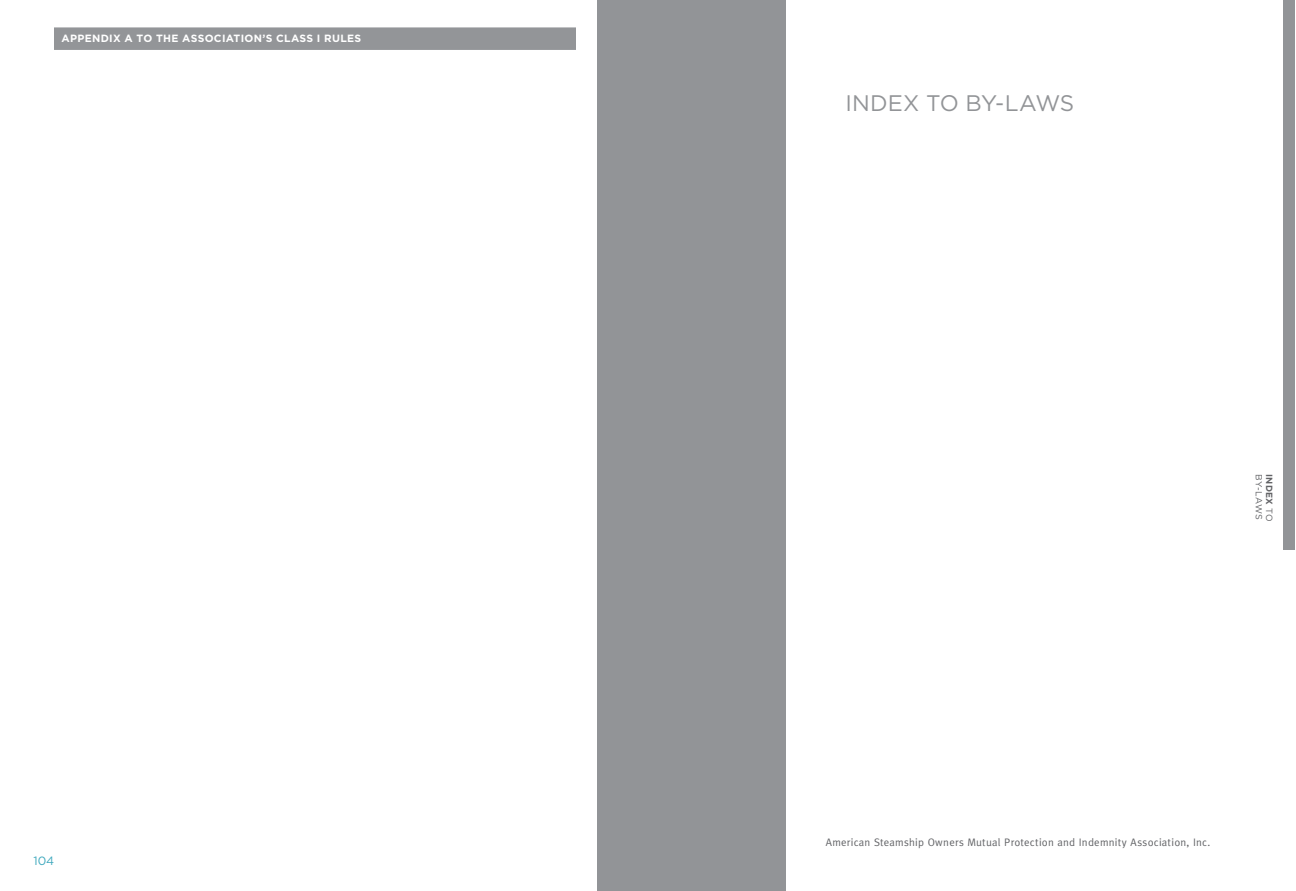
<style>
.page{position:relative;width:1296px;height:891px;background:#fff}
.page>*{position:absolute;margin:0;border:0;box-sizing:border-box;transform-origin:0 0}
.t1{font:22.5px "Gotham";color:#929497}
.t2{font:12px "Gotham";color:#40a9be}
.t3{font:10.8px "Meta";letter-spacing:.025em;color:#626366}
.t4{font:700 10.5px "Gotham";letter-spacing:.03em;color:#fff}
.t5{font:9px/10.5px "Gotham";letter-spacing:.01em;color:#626366}
.s1{font-weight:700}
</style>
<div class="page">
<div style="left:54px;top:27px;width:522px;height:23px;background:#939598"></div>
<div style="left:597px;top:0;width:188px;height:891px;background:#929497"></div>
<div style="left:1283px;top:0;width:12px;height:549px;background:#929497"></div>
<p class="t4" style="left:62px;top:33px;width:301px">APPENDIX A TO THE ASSOCIATION’S CLASS I RULES</p>
<p class="t2" style="left:33px;top:855px;width:22px">104</p>
<h1 class="t1" style="left:846px;top:91px;width:230px">INDEX TO BY-LAWS</h1>
<p class="t5" style="left:1275px;top:474px;width:49px;rotate:90deg"><span class="s1">INDEX</span> TO<br>BY-LAWS</p>
<p class="t3" style="left:826px;top:836px;width:386px">American Steamship Owners Mutual Protection and Indemnity Association, Inc.</p>
</div>
